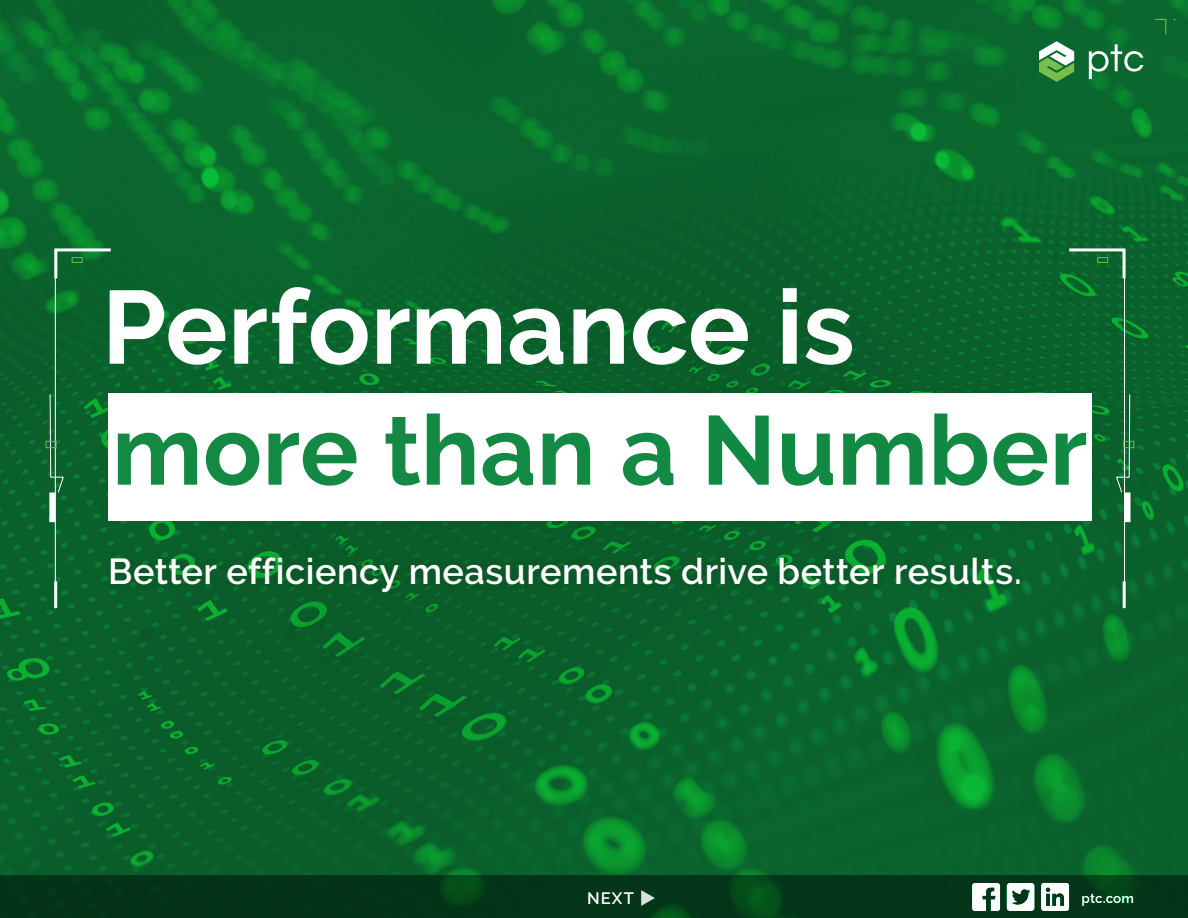
<style>
.page{position:relative;width:1188px;height:918px;background:#fff}
.page>*{position:absolute;margin:0;border:0;box-sizing:border-box;transform-origin:0 0}
._3__eBK_Text_Body{font:700 103.5px "PTC Raleway";letter-spacing:.005em;color:#fff}
._3__eBK_Text_Body-2{font:700 97.5px "PTC Raleway";letter-spacing:.005em;color:#148943}
._3__eBK_Text_Body-3{font:600 36px "PTC Raleway";letter-spacing:.015em;color:#fff}
._3__eBK_Text_Body-4{font:600 16.5px "PTC Raleway";color:#fff}
.t1{font:700 13.5px "PTC Raleway";letter-spacing:-.005em;color:#fff}
.s1{color:#128942}
</style>
<div class="page">
<img style="left:0;top:0;width:1188px;height:918px">
<div style="left:103px;top:549px;width:924px;height:50px;background:#231f20;opacity:.24"></div>
<div style="left:100px;top:386px;width:1000px;height:143px;background:#231f20;opacity:.09"></div>
<div style="left:108px;top:393px;width:983px;height:127px;background:#fff"></div>
<hr style="left:1124px;top:249px;width:1px;height:359px;background:#fff">
<svg style="left:1066px;top:247px;width:61px;height:34px;background:#287947"></svg>
<div style="left:1125px;top:492px;width:6px;height:30px;background:#fff"></div>
<div style="left:1098px;top:257px;width:10px;height:6px;border:1px solid #6dbe4b"></div>
<hr style="left:1123px;top:581px;width:3px;height:27px;background:#fff">
<svg style="left:1116px;top:394px;width:14px;height:99px"></svg>
<div style="left:1124px;top:441px;width:10px;height:7px;border:1px solid #6dbe4b"></div>
<hr style="left:55px;top:249px;width:1px;height:359px;background:#fff">
<svg style="left:53px;top:247px;width:61px;height:34px;background:#297947"></svg>
<div style="left:49px;top:492px;width:6px;height:30px;background:#fff"></div>
<div style="left:72px;top:257px;width:10px;height:6px;border:1px solid #6dbe4b"></div>
<hr style="left:54px;top:581px;width:3px;height:27px;background:#fff">
<svg style="left:50px;top:394px;width:14px;height:99px"></svg>
<div style="left:46px;top:441px;width:10px;height:7px;border:1px solid #6dbe4b"></div>
<svg style="left:641px;top:890px;width:14px;height:16px"></svg>
<svg style="left:1039px;top:41px;width:35px;height:41px"></svg>
<svg style="left:1089px;top:44px;width:54px;height:35px"></svg>
<svg style="left:1154px;top:18px;width:13px;height:18px"></svg>
<svg style="left:1174px;top:33px;width:1px;height:150px"></svg>
<p class="_3__eBK_Text_Body" style="left:102px;top:268px;width:754px">Performance is</p>
<p class="_3__eBK_Text_Body-2" style="left:112px;top:395px;width:977px">more than a <span class="s1">Number</span></p>
<p class="_3__eBK_Text_Body-3" style="left:108px;top:550px;width:915px">Better efficiency measurements drive better results.</p>
<p class="_3__eBK_Text_Body-4" style="left:587px;top:889px;width:48px">NEXT</p>
<p class="t1" style="left:1082px;top:891px;width:54px">ptc.com</p>
</div>
